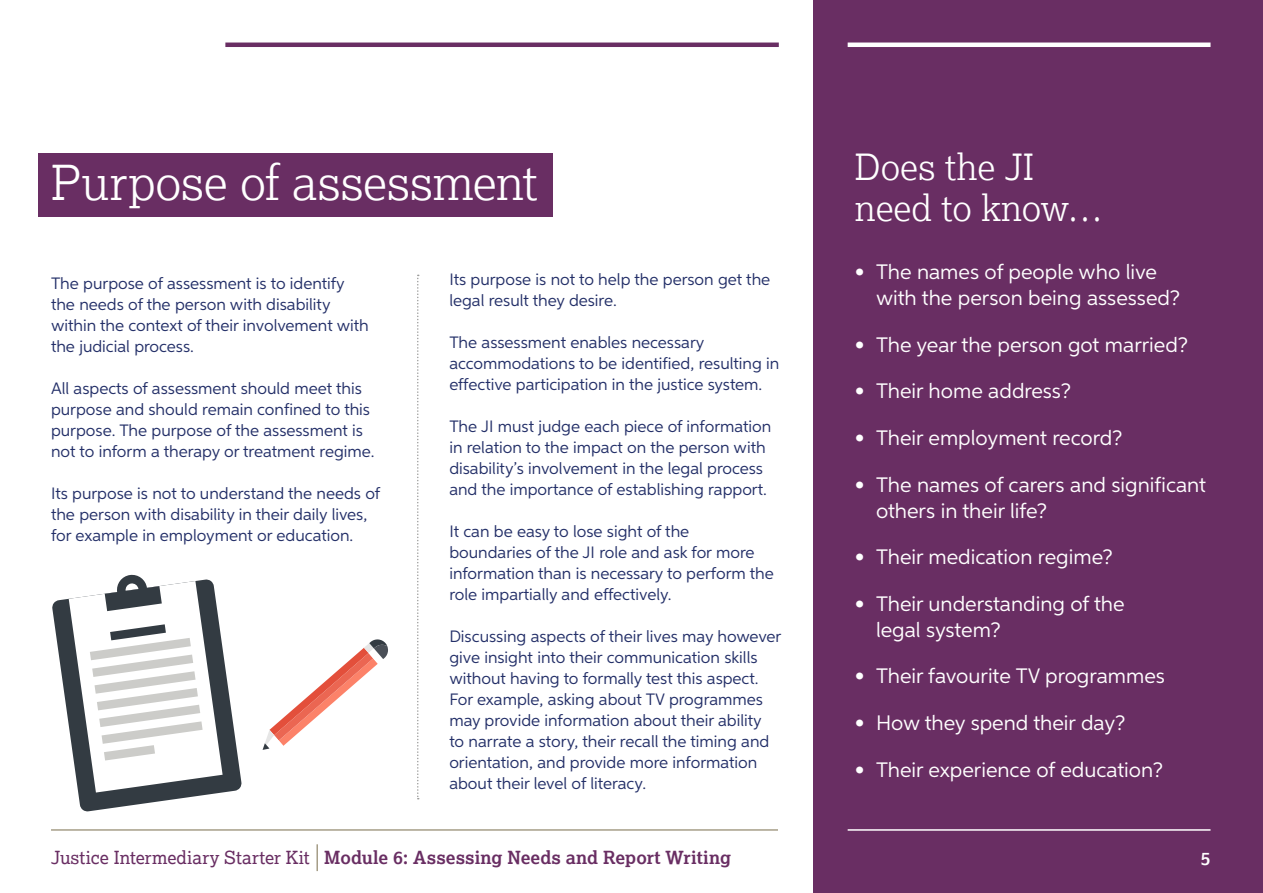
<style>
.page{position:relative;width:1263px;height:893px;background:#fff}
.page>*{position:absolute;margin:0;border:0;box-sizing:border-box;transform-origin:0 0}
.t1{font:300 48px "Lexia";letter-spacing:-.01em;color:#fff}
.t2{font:300 36px/40.5px "Lexia";color:#fff}
.t3{font:21px/25.5px "Aspira";color:#fff}
.t4{font:700 18px "Lexia";color:#692e63}
.t5{font:700 18px "Lexia";color:#fff}
.t6{font:16.5px/21px "Aspira";color:#232f68}
.s1{font-weight:400}
</style>
<div class="page">
<hr style="left:51px;top:829px;width:1161px;height:2px;background:#a69e88">
<hr style="left:316px;top:844px;width:2px;height:27px;background:#a69e88">
<div style="left:38px;top:153px;width:515px;height:64px;background:#692e63"></div>
<div style="left:779px;top:810px;width:59px;height:41px;background:#fff"></div>
<hr style="left:225px;top:43px;width:554px;height:4px;background:#692e63">
<div style="left:814px;top:0;width:449px;height:893px;background:#692e63"></div>
<hr style="left:848px;top:43px;width:362px;height:4px;background:#fff">
<hr style="left:848px;top:829px;width:362px;height:2px;background:#fff">
<svg style="left:417px;top:275px;width:2px;height:524px"></svg>
<svg style="left:263px;top:639px;width:125px;height:111px"></svg>
<svg style="left:52px;top:574px;width:190px;height:238px"></svg>
<h1 class="t1" style="left:51px;top:152px;width:488px">Purpose of assessment</h1>
<p class="t6" style="left:51px;top:273px;width:319px">The purpose of assessment is to identify the needs of the person with disability within the context of their involvement with the judicial process.</p>
<p class="t6" style="left:51px;top:378px;width:325px">All aspects of assessment should meet this purpose and should remain confined to this purpose. The purpose of the assessment is not to inform a therapy or treatment regime.</p>
<p class="t6" style="left:51px;top:483px;width:331px">Its purpose is not to understand the needs of the person with disability in their daily lives, for example in employment or education.</p>
<p class="t6" style="left:449px;top:269px;width:322px">Its purpose is not to help the person get the legal result they desire.</p>
<p class="t6" style="left:449px;top:332px;width:331px">The assessment enables necessary accommodations to be identified, resulting in effective participation in the justice system.</p>
<p class="t6" style="left:449px;top:416px;width:323px">The JI must judge each piece of information in relation to the impact on the person with disability’s involvement in the legal process and the importance of establishing rapport.</p>
<p class="t6" style="left:449px;top:521px;width:326px">It can be easy to lose sight of the boundaries of the JI role and ask for more information than is necessary to perform the role impartially and effectively.</p>
<p class="t6" style="left:449px;top:626px;width:333px">Discussing aspects of their lives may however give insight into their communication skills without having to formally test this aspect.<br>For example, asking about TV programmes may provide information about their ability<br>to narrate a story, their recall the timing and orientation, and provide more information about their level of literacy.</p>
<p class="t4" style="left:51px;top:846px;width:682px"><span class="s1">Justice Intermediary Starter Kit</span> Module 6: Assessing Needs and Report Writing</p>
<h2 class="t2" style="left:855px;top:146px;width:250px">Does the JI need to know…</h2>
<p class="t3" style="left:876px;top:259px;width:306px;text-indent:-21px">• The names of people who live with the person being assessed?</p>
<p class="t3" style="left:855px;top:331px;width:335px">• The year the person got married?</p>
<p class="t3" style="left:855px;top:378px;width:218px">• Their home address?</p>
<p class="t3" style="left:855px;top:425px;width:269px">• Their employment record?</p>
<p class="t3" style="left:876px;top:472px;width:332px;text-indent:-21px">• The names of carers and significant others in their life?</p>
<p class="t3" style="left:855px;top:544px;width:260px">• Their medication regime?</p>
<p class="t3" style="left:876px;top:591px;width:250px;text-indent:-21px">• Their understanding of the legal system?</p>
<p class="t3" style="left:855px;top:663px;width:312px">• Their favourite TV programmes</p>
<p class="t3" style="left:855px;top:710px;width:272px">• How they spend their day?</p>
<p class="t3" style="left:855px;top:757px;width:310px">• Their experience of education?</p>
<p class="t5" style="left:1201px;top:847px;width:11px">5</p>
</div>
